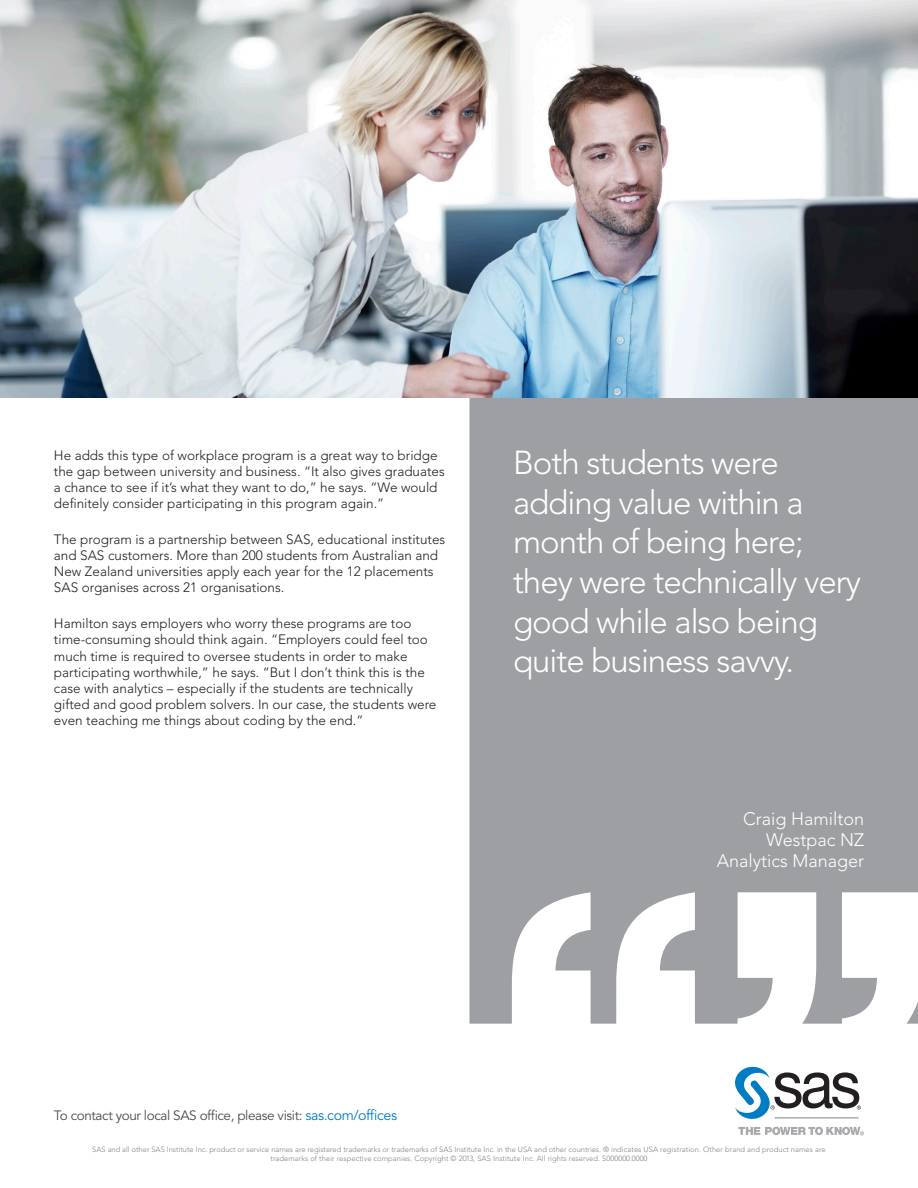
<style>
.page{position:relative;width:918px;height:1188px;background:#fff}
.page>*{position:absolute;margin:0;border:0;box-sizing:border-box;transform-origin:0 0}
.Customer_Quote{font:300 33px/39.6px "Avenir LT Std";letter-spacing:-.03em;color:#fff}
.Customer_Title{font:300 18px "Avenir LT Std";color:#fff}
.Body{font:300 13.5px/16.2px "Avenir LT Std";color:#231f20}
.Body-2{font:13.5px "Avenir LT Std";letter-spacing:-.03em;color:#4b4c4d}
.t1{font:300 7.5px/9px "Avenir LT Std";letter-spacing:.01em;color:#808285;text-align:center}
.s1{font-size:14.25px;color:#007cc2}
</style>
<div class="page">
<svg style="left:738px;top:1127px;width:126px;height:8px"></svg>
<svg style="left:735px;top:1066px;width:126px;height:53px"></svg>
<hr style="left:775px;top:1118px;width:84px;height:1px;background:#808285">
<svg style="left:469px;top:398px;width:449px;height:626px;background:#a8aaad"></svg>
<img style="left:0;top:0;width:918px;height:398px">
<p class="Body" style="left:54px;top:447px;width:392px">He adds this type of workplace program is a great way to bridge the gap between university and business. “It also gives graduates a chance to see if it’s what they want to do,” he says. “We would definitely consider participating in this program again.”</p>
<p class="Body" style="left:54px;top:531px;width:393px">The program is a partnership between SAS, educational institutes and SAS customers. More than 200 students from Australian and New Zealand universities apply each year for the 12 placements SAS organises across 21 organisations.</p>
<p class="Body" style="left:54px;top:615px;width:384px">Hamilton says employers who worry these programs are too time-consuming should think again. “Employers could feel too much time is required to oversee students in order to make participating worthwhile,” he says. “But I don’t think this is the case with analytics – especially if the students are technically gifted and good problem solvers. In our case, the students were even teaching me things about coding by the end.”</p>
<p class="Customer_Quote" style="left:513px;top:443px;width:350px">Both students were adding value within a month of being here; they were technically very good while also being quite business savvy.</p>
<p class="Customer_Title" style="left:743px;top:809px;width:123px">Craig Hamilton</p>
<p class="Customer_Title" style="left:766px;top:830px;width:100px">Westpac NZ</p>
<p class="Customer_Title" style="left:717px;top:851px;width:149px">Analytics Manager</p>
<p class="Body-2" style="left:54px;top:1108px;width:345px">To contact your local SAS office, please visit: <span class="s1">sas.com/offices</span></p>
<p class="t1" style="left:92px;top:1145px;width:735px">SAS and all other SAS Institute Inc. product or service names are registered trademarks or trademarks of SAS Institute Inc. in the USA and other countries. ® indicates USA registration. Other brand and product names are trademarks of their respective companies. Copyright © 2013, SAS Institute Inc. All rights reserved. S000000.0000</p>
</div>
